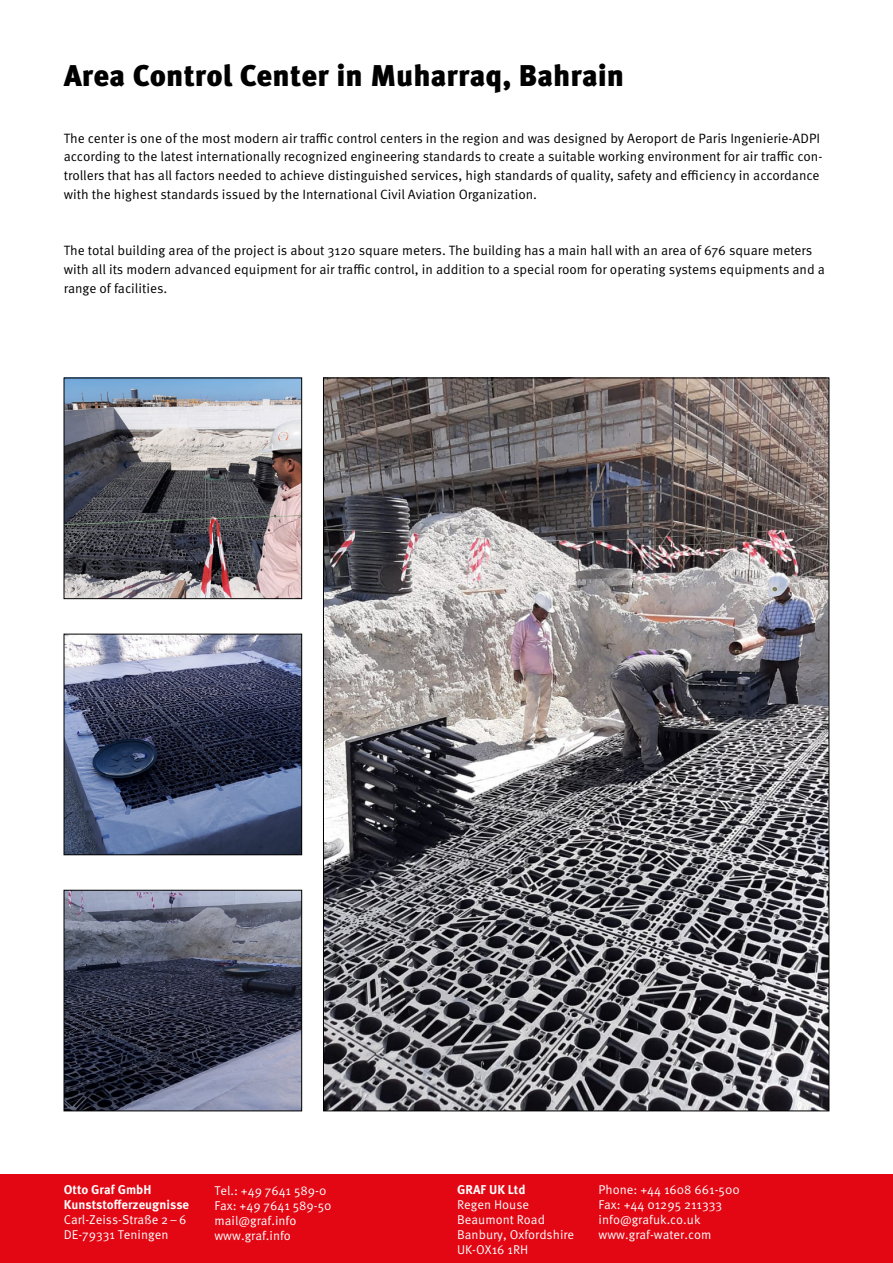
<style>
.page{position:relative;width:893px;height:1263px;background:#fff}
.page>*{position:absolute;margin:0;border:0;box-sizing:border-box;transform-origin:0 0}
.t1{font:900 30px "Meta Pro";color:#000}
.t2{font:13.5px/18.8px "Meta Pro";color:#000}
.t3{font:12.75px/15px "Meta Pro";color:#fff}
.t4{font:700 12.75px/15px "Meta Pro";color:#fff}
</style>
<div class="page">
<div style="left:0;top:1175px;width:893px;height:88px;background:#e30613"></div>
<img style="left:325px;top:380px;width:502px;height:729px">
<img style="left:66px;top:380px;width:234px;height:217px">
<div style="left:64px;top:378px;width:238px;height:221px;border:1px solid #000"></div>
<img style="left:66px;top:892px;width:234px;height:217px">
<div style="left:64px;top:890px;width:238px;height:221px;border:1px solid #000"></div>
<img style="left:66px;top:636px;width:234px;height:217px">
<div style="left:64px;top:634px;width:238px;height:221px;border:1px solid #000"></div>
<h1 class="t1" style="left:64px;top:57px;width:562px">Area Control Center in Muharraq, Bahrain</h1>
<p class="t2" style="left:64px;top:129px;width:760px">The center is one of the most modern air traffic control centers in the region and was designed by Aeroport de Paris Ingenierie-ADPI according to the latest internationally recognized engineering standards to create a suitable working environment for air traffic con&shy;trollers that has all factors needed to achieve distinguished services, high standards of quality, safety and efficiency in accordance with the highest standards issued by the International Civil Aviation Organization.</p>
<p class="t2" style="left:64px;top:241px;width:763px">The total building area of the project is about 3120 square meters. The building has a main hall with an area of 676 square meters with all its modern advanced equipment for air traffic control, in addition to a special room for operating systems equipments and a range of facilities.</p>
<p class="t4" style="left:64px;top:1182px;width:127px">Otto Graf GmbH<br>Kunststofferzeugnisse</p>
<p class="t3" style="left:64px;top:1212px;width:124px">Carl-Zeiss-Straße 2–6<br>DE-79331 Teningen</p>
<p class="t3" style="left:214px;top:1183px;width:119px">Tel.: +49 7641 589-0<br>Fax: +49 7641 589-50 mail@graf.info www.graf.info</p>
<p class="t4" style="left:457px;top:1182px;width:70px">GRAF UK Ltd</p>
<p class="t3" style="left:457px;top:1197px;width:119px">Regen House<br>Beaumont Road<br>Banbury, Oxfordshire<br>UK-OX16 1RH</p>
<p class="t3" style="left:599px;top:1182px;width:143px">Phone: +44 1608 661-500<br>Fax: +44 01295 211333 info@grafuk.co.uk www.graf-water.com</p>
</div>
